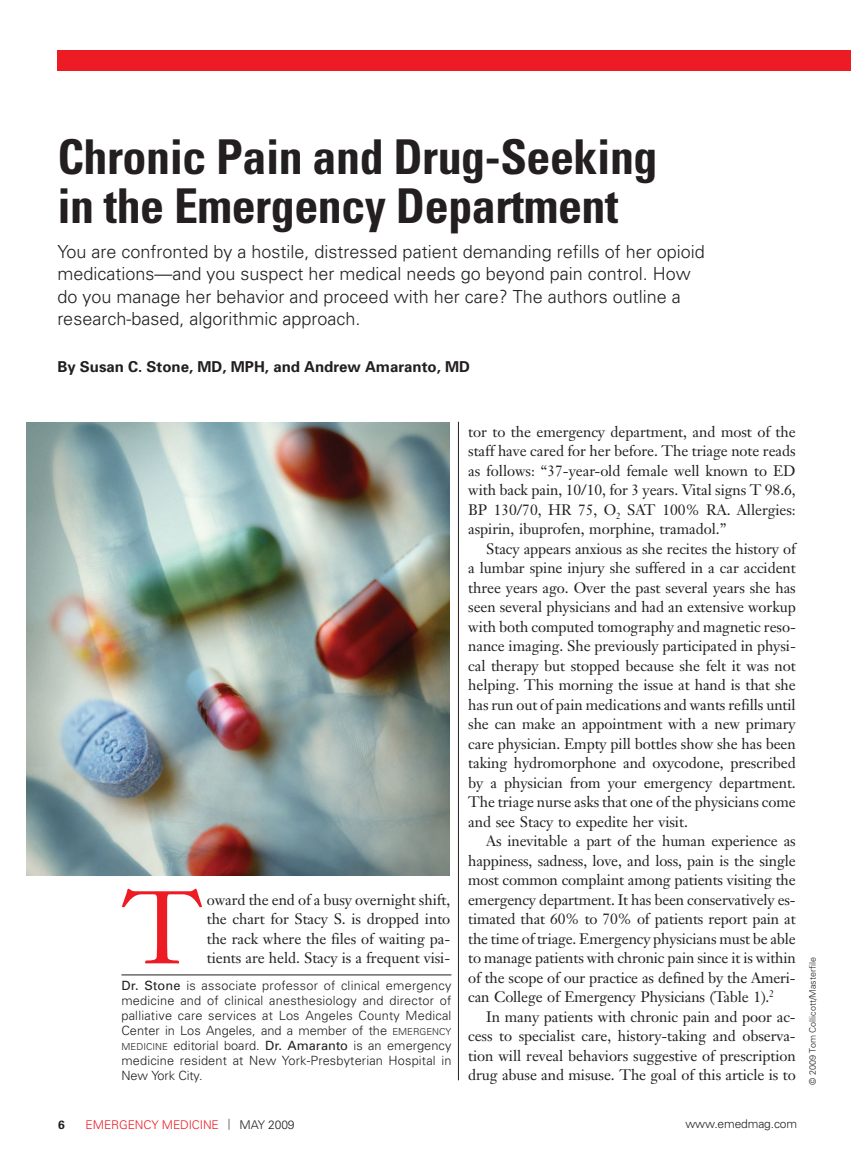
<style>
.page{position:relative;width:851px;height:1161px;background:#fff}
.page>*{position:absolute;margin:0;border:0;box-sizing:border-box;transform-origin:0 0}
.t1{font:101.55px "Janson Text";color:#ed1c24}
.t2{font:700 condensed 48px/49.5px "Univers";letter-spacing:-.01em;color:#231f20}
.t3{font:300 18px/22.5px "Univers";color:#231f20}
.t4{font:15px/19.5px "Janson Text";letter-spacing:-.005em;color:#231f20;text-align:justify}
.t5{font:700 15px "Univers";color:#231f20}
.t6{font:300 12.75px/15px "Univers";letter-spacing:.01em;color:#231f20;text-align:justify}
.t7{font:300 12px "Univers";letter-spacing:-.01em;color:#ed1c24}
.t8{font:300 12px "Univers";letter-spacing:-.01em;color:#231f20}
.t9{font:700 12px "Univers";color:#231f20}
.t10{font:300 9px "Univers";color:#231f20}
.s1{font-weight:400}
.s2{font-size:9.6px}
.s3{font-family:"Gill Sans";color:#231f20}
.s4{color:#231f20}
</style>
<div class="page">
<hr style="left:121px;top:975px;width:330px;height:1px;background:#231f20">
<hr style="left:458px;top:422px;width:1px;height:658px;background:#231f20">
<div style="left:58px;top:50px;width:792px;height:21px;background:#ed1c24"></div>
<img style="left:27px;top:422px;width:423px;height:453px">
<h2 class="t2" style="left:57px;top:137px;width:601px">Chronic Pain and Drug-Seeking in the Emergency Department</h2>
<p class="t3" style="left:57px;top:242px;width:649px">You are confronted by a hostile, distressed patient demanding refills of her opioid medications—and you suspect her medical needs go beyond pain control. How do you manage her behavior and proceed with her care? The authors outline a research-based, algorithmic approach.</p>
<p class="t5" style="left:57px;top:361px;width:414px">By Susan C. Stone, MD, MPH, and Andrew Amaranto, MD</p>
<h1 class="t1" style="left:123px;top:886px;width:81px">T</h1>
<p class="t4" style="left:207px;top:891px;width:245px">oward the end of a busy overnight shift, the chart for Stacy S. is dropped into the rack where the files of waiting pa&shy;tients are held. Stacy is a frequent visi-</p>
<p class="t6" style="left:121px;top:979px;width:331px"><span class="s1">Dr. Stone</span> is associate professor of clinical emergency medicine and of clinical anesthesiology and director of palliative care services at Los Angeles County Medical Center in Los Angeles, and a member of the <span class="s2">EMERGENCY MEDICINE</span> editorial board. <span class="s1">Dr. Amaranto</span> is an emergency medicine resident at New York-Presbyterian Hospital in New York City.</p>
<p class="t4" style="left:468px;top:423px;width:329px">tor to the emergency department, and most of the staff have cared for her before. The triage note reads as follows: “37-year-old female well known to ED with back pain, 10/10, for 3 years. Vital signs T 98.6, BP 130/70, HR 75, O<sub>2</sub> SAT 100% RA. Allergies: aspirin, ibuprofen, morphine, tramadol.”</p>
<p class="t4" style="left:468px;top:540px;width:329px;text-indent:18px">Stacy appears anxious as she recites the history of a lumbar spine injury she suffered in a car accident three years ago. Over the past several years she has seen several physicians and had an extensive workup with both computed tomography and magnetic reso&shy;nance imaging. She previously participated in physi&shy;cal therapy but stopped because she felt it was not helping. This morning the issue at hand is that she has run out of pain medications and wants refills until she can make an appointment with a new primary care physician. Empty pill bottles show she has been taking hydromorphone and oxycodone, prescribed by a physician from your emergency department.<br>The triage nurse asks that one of the physicians come and see Stacy to expedite her visit.</p>
<p class="t4" style="left:468px;top:833px;width:329px;text-indent:18px">As inevitable a part of the human experience as happiness, sadness, love, and loss, pain is the single most common complaint among patients visiting the emergency department. It has been conservatively es&shy;timated that 60% to 70% of patients report pain at the time of triage. Emergency physicians must be able to manage patients with chronic pain since it is within of the scope of our practice as defined by the Ameri&shy;can College of Emergency Physicians (Table 1).<sup>2</sup></p>
<p class="t4" style="left:468px;top:1008px;width:329px;text-indent:18px">In many patients with chronic pain and poor ac&shy;cess to specialist care, history-taking and observa&shy;tion will reveal behaviors suggestive of prescription drug abuse and misuse. The goal of this article is to</p>
<p class="t10" style="left:809px;top:1085px;width:129px;rotate:-90deg">© 2009 Tom Collicott/Masterfile</p>
<p class="t9" style="left:58px;top:1120px;width:8px">6</p>
<p class="t7" style="left:86px;top:1120px;width:210px">EMERGENCY MEDICINE <span class="s3">|</span> <span class="s4">MAY 2009</span></p>
<p class="t8" style="left:685px;top:1119px;width:113px">www.emedmag.com</p>
</div>
